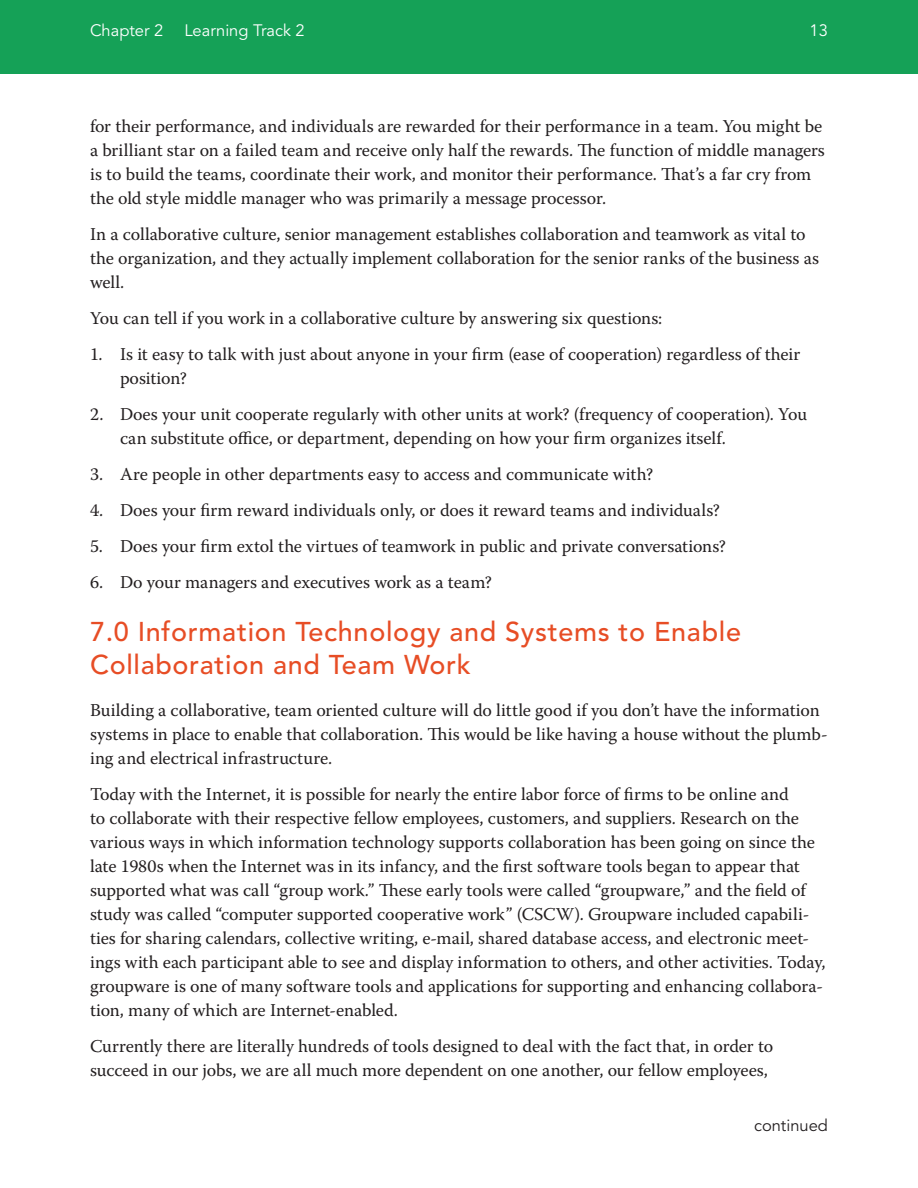
<style>
.page{position:relative;width:918px;height:1188px;background:#fff}
.page>*{position:absolute;margin:0;border:0;box-sizing:border-box;transform-origin:0 0}
.A_head{font:500 27px/32.4px "Avenir LT Std";letter-spacing:.025em;color:#e74d25}
.text{font:18px/24px "Warnock Pro";letter-spacing:-.005em;color:#231f20}
.t1{font:16.5px "Avenir LT Std";color:#fff}
.t2{font:16.5px "Avenir LT Std";color:#231f20}
</style>
<div class="page">
<div style="left:0;top:0;width:918px;height:74px;background:#15a157"></div>
<p class="t1" style="left:90px;top:21px;width:75px">Chapter 2</p>
<p class="t1" style="left:184px;top:21px;width:122px">Learning Track 2</p>
<p class="t1" style="left:810px;top:21px;width:20px">13</p>
<p class="text" style="left:90px;top:114px;width:736px">for their performance, and individuals are rewarded for their performance in a team. You might be a brilliant star on a failed team and receive only half the rewards. The function of middle managers is to build the teams, coordinate their work, and monitor their performance. That’s a far cry from the old style middle manager who was primarily a message processor.</p>
<p class="text" style="left:90px;top:222px;width:731px">In a collaborative culture, senior management establishes collaboration and teamwork as vital to the organization, and they actually implement collaboration for the senior ranks of the business as well.</p>
<p class="text" style="left:90px;top:306px;width:574px">You can tell if you work in a collaborative culture by answering six questions:</p>
<p class="text" style="left:120px;top:342px;width:682px;text-indent:-30px">1. Is it easy to talk with just about anyone in your firm (ease of cooperation) regardless of their position?</p>
<p class="text" style="left:120px;top:402px;width:689px;text-indent:-30px">2. Does your unit cooperate regularly with other units at work? (frequency of cooperation). You can substitute office, or department, depending on how your firm organizes itself.</p>
<p class="text" style="left:90px;top:462px;width:565px">3. Are people in other departments easy to access and communicate with?</p>
<p class="text" style="left:90px;top:498px;width:631px">4. Does your firm reward individuals only, or does it reward teams and individuals?</p>
<p class="text" style="left:90px;top:534px;width:637px">5. Does your firm extol the virtues of teamwork in public and private conversations?</p>
<p class="text" style="left:90px;top:570px;width:403px">6. Do your managers and executives work as a team?</p>
<p class="A_head" style="left:90px;top:616px;width:653px">7.0 Information Technology and Systems to Enable<br>Collaboration and Team Work</p>
<p class="text" style="left:90px;top:697px;width:739px">Building a collaborative, team oriented culture will do little good if you don’t have the information systems in place to enable that collaboration. This would be like having a house without the plumb&shy;ing and electrical infrastructure.</p>
<p class="text" style="left:90px;top:781px;width:737px">Today with the Internet, it is possible for nearly the entire labor force of firms to be online and<br>to collaborate with their respective fellow employees, customers, and suppliers. Research on the various ways in which information technology supports collaboration has been going on since the late 1980s when the Internet was in its infancy, and the first software tools began to appear that supported what was call “group work.” These early tools were called “groupware,” and the field of study was called “computer supported cooperative work” (CSCW). Groupware included capabili&shy;ties for sharing calendars, collective writing, e-mail, shared database access, and electronic meet&shy;ings with each participant able to see and display information to others, and other activities. Today, groupware is one of many software tools and applications for supporting and enhancing collabora&shy;tion, many of which are Internet-enabled.</p>
<p class="text" style="left:90px;top:1033px;width:685px">Currently there are literally hundreds of tools designed to deal with the fact that, in order to succeed in our jobs, we are all much more dependent on one another, our fellow employees,</p>
<p class="t2" style="left:754px;top:1116px;width:75px">continued</p>
</div>
